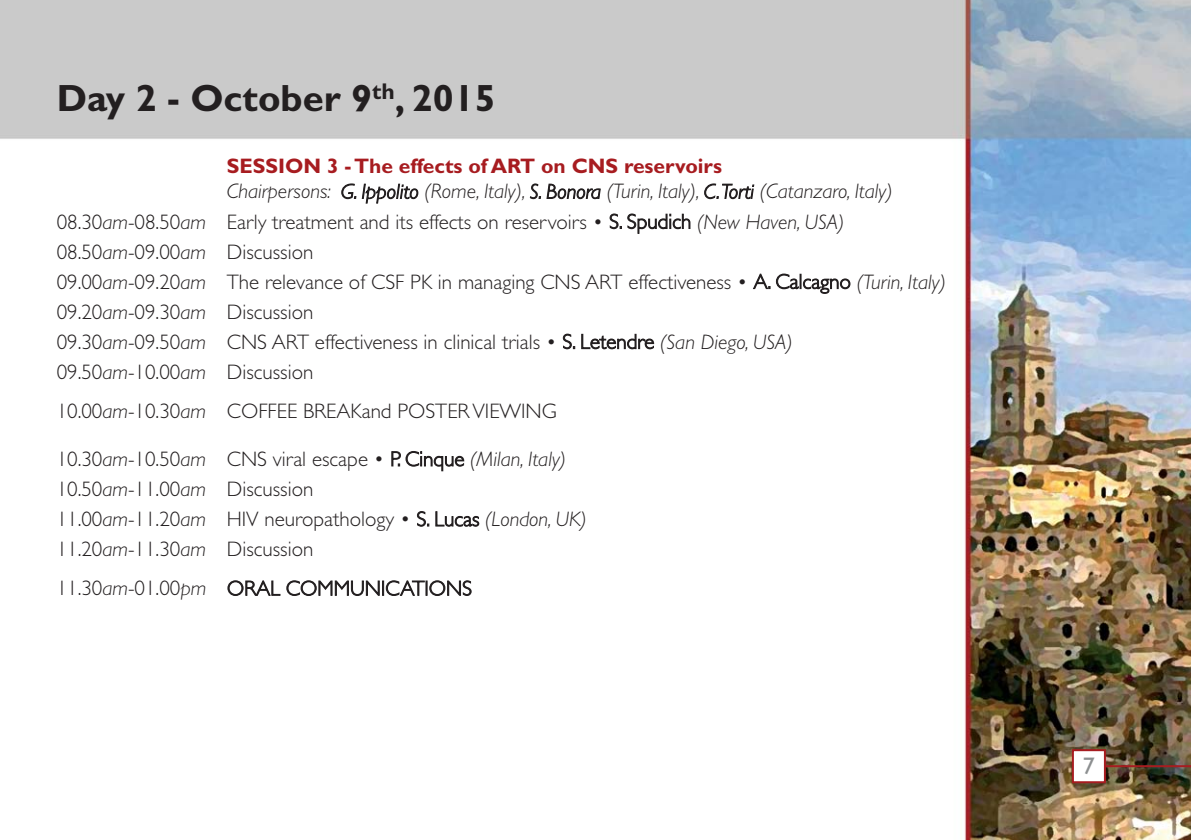
<style>
.page{position:relative;width:1191px;height:840px;background:#fff}
.page>*{position:absolute;margin:0;border:0;box-sizing:border-box;transform-origin:0 0}
.t1{font:700 38px "Gill Sans";color:#231f20}
.t2{font:24px "Gill Sans";color:#8c8f90}
.t3{font:300 21px/30px "Gill Sans";color:#231f20}
.t4{font:700 21px "Gill Sans";color:#a71c20}
.s1{font-style:italic}
</style>
<div class="page">
<img style="left:0;top:0;width:1191px;height:839px">
<div style="left:1073px;top:750px;width:31px;height:30px;background:#fff"></div>
<div style="left:1071px;top:748px;width:35px;height:34px;border:2px solid #a71c20"></div>
<hr style="left:1106px;top:764px;width:85px;height:2px;background:#a71c20">
<h1 class="t1" style="left:57px;top:85px;width:440px">Day 2 - October 9<sup>th</sup>, 2015</h1>
<p class="t4" style="left:227px;top:159px;width:496px">SESSION 3 - The effects of ART on CNS reservoirs</p>
<p class="t3" style="left:57px;top:179px;width:890px;text-indent:170px"><span class="s1">Chairpersons: G. Ippolito (Rome, Italy), S. Bonora (Turin, Italy), C. Torti (Catanzaro, Italy)<br></span>08.30<span class="s1">am</span>-08.50<span class="s1">am</span> Early treatment and its effects on reservoirs • S. Spudich <span class="s1">(New Haven, USA)<br></span>08.50<span class="s1">am</span>-09.00<span class="s1">am</span> Discussion<br>09.00<span class="s1">am</span>-09.20<span class="s1">am</span> The relevance of CSF PK in managing CNS ART effectiveness • A. Calcagno <span class="s1">(Turin, Italy)<br></span>09.20<span class="s1">am</span>-09.30<span class="s1">am</span> Discussion<br>09.30<span class="s1">am</span>-09.50<span class="s1">am</span> CNS ART effectiveness in clinical trials • S. Letendre <span class="s1">(San Diego, USA)<br></span>09.50<span class="s1">am</span>-10.00<span class="s1">am</span> Discussion</p>
<p class="t3" style="left:57px;top:398px;width:502px">10.00<span class="s1">am</span>-10.30<span class="s1">am</span> COFFEE BREAKand POSTER VIEWING</p>
<p class="t3" style="left:57px;top:446px;width:531px">10.30<span class="s1">am</span>-10.50<span class="s1">am</span> CNS viral escape • P. Cinque <span class="s1">(Milan, Italy)<br></span>10.50<span class="s1">am</span>-11.00<span class="s1">am</span> Discussion<br>11.00<span class="s1">am</span>-11.20<span class="s1">am</span> HIV neuropathology • S. Lucas <span class="s1">(London, UK)<br></span>11.20<span class="s1">am</span>-11.30<span class="s1">am</span> Discussion</p>
<p class="t3" style="left:57px;top:575px;width:417px">11.30<span class="s1">am</span>-01.00<span class="s1">pm</span> ORAL COMMUNICATIONS</p>
<p class="t2" style="left:1083px;top:757px;width:13px">7</p>
</div>
